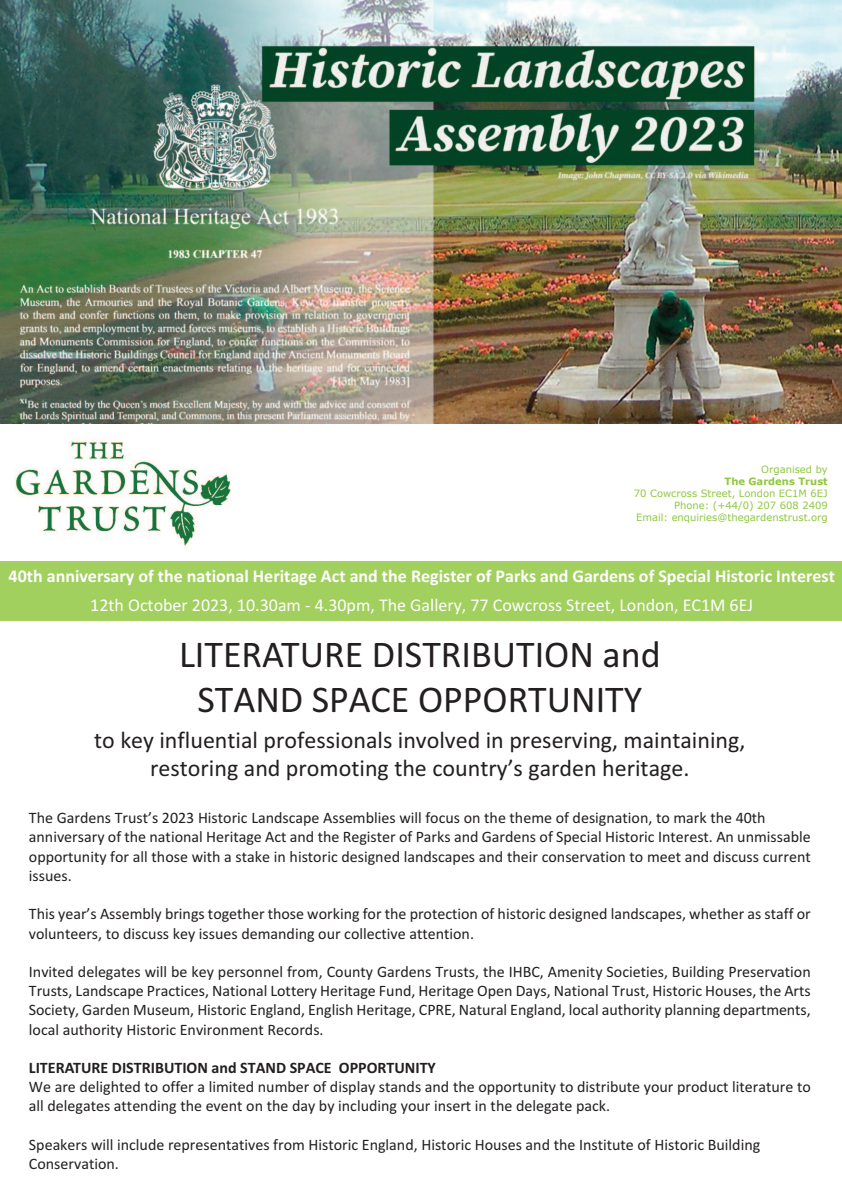
<style>
.page{position:relative;width:842px;height:1191px;background:#fff}
.page>*{position:absolute;margin:0;border:0;box-sizing:border-box;transform-origin:0 0}
.t1{font:38px/45.6px "Calibri";color:#231f20;text-align:center}
.t2{font:24px/28.8px "Calibri";color:#231f20;text-align:center}
.t3{font:700 18px "Calibri";color:#fff}
.t4{font:18px "Calibri";color:#fff}
.t5{font:16px/19.2px "Calibri";color:#231f20}
.t6{font:700 16px "Calibri";color:#231f20}
.t7{font:10px/12px "Verdana";color:#8fc740;text-align:right}
.t8{font:700 10px "Verdana";color:#8fc740}
</style>
<div class="page">
<img style="left:1px;top:0;width:841px;height:424px">
<img style="left:15px;top:437px;width:216px;height:112px">
<div style="left:0;top:562px;width:842px;height:59px;background:#a1d05e"></div>
<p class="t7" style="left:761px;top:463px;width:68px">Organised by</p>
<p class="t8" style="left:724px;top:474px;width:105px">The Gardens Trust</p>
<p class="t7" style="left:634px;top:487px;width:195px">70 Cowcross Street, London EC1M 6EJ<br>Phone: (+44/0) 207 608 2409<br>Email: enquiries@thegardenstrust.org</p>
<p class="t3" style="left:9px;top:565px;width:828px">40th anniversary of the national Heritage Act and the Register of Parks and Gardens of Special Historic Interest</p>
<p class="t4" style="left:90px;top:594px;width:664px">12th October 2023, 10.30am - 4.30pm, The Gallery, 77 Cowcross Street, London, EC1M 6EJ</p>
<h1 class="t1" style="left:179px;top:631px;width:483px">LITERATURE DISTRIBUTION and<br>STAND SPACE OPPORTUNITY</h1>
<h2 class="t2" style="left:94px;top:725px;width:653px">to key influential professionals involved in preserving, maintaining, restoring and promoting the country’s garden heritage.</h2>
<p class="t5" style="left:29px;top:808px;width:783px">The Gardens Trust’s 2023 Historic Landscape Assemblies will focus on the theme of designation, to mark the 40th anniversary of the national Heritage Act and the Register of Parks and Gardens of Special Historic Interest. An unmissable opportunity for all those with a stake in historic designed landscapes and their conservation to meet and discuss current issues.</p>
<p class="t5" style="left:29px;top:904px;width:783px">This year’s Assembly brings together those working for the protection of historic designed landscapes, whether as staff or volunteers, to discuss key issues demanding our collective attention.</p>
<p class="t5" style="left:29px;top:961px;width:783px;text-align:justify">Invited delegates will be key personnel from, County Gardens Trusts, the IHBC, Amenity Societies, Building Preservation Trusts, Landscape Practices, National Lottery Heritage Fund, Heritage Open Days, National Trust, Historic Houses, the Arts Society, Garden Museum, Historic England, English Heritage, CPRE, Natural England, local authority planning departments, local authority Historic Environment Records.</p>
<p class="t6" style="left:29px;top:1058px;width:408px">LITERATURE DISTRIBUTION and STAND SPACE OPPORTUNITY</p>
<p class="t5" style="left:29px;top:1077px;width:783px">We are delighted to offer a limited number of display stands and the opportunity to distribute your product literature to all delegates attending the event on the day by including your insert in the delegate pack.</p>
<p class="t5" style="left:29px;top:1134px;width:733px">Speakers will include representatives from Historic England, Historic Houses and the Institute of Historic Building<br>Conservation.</p>
</div>
